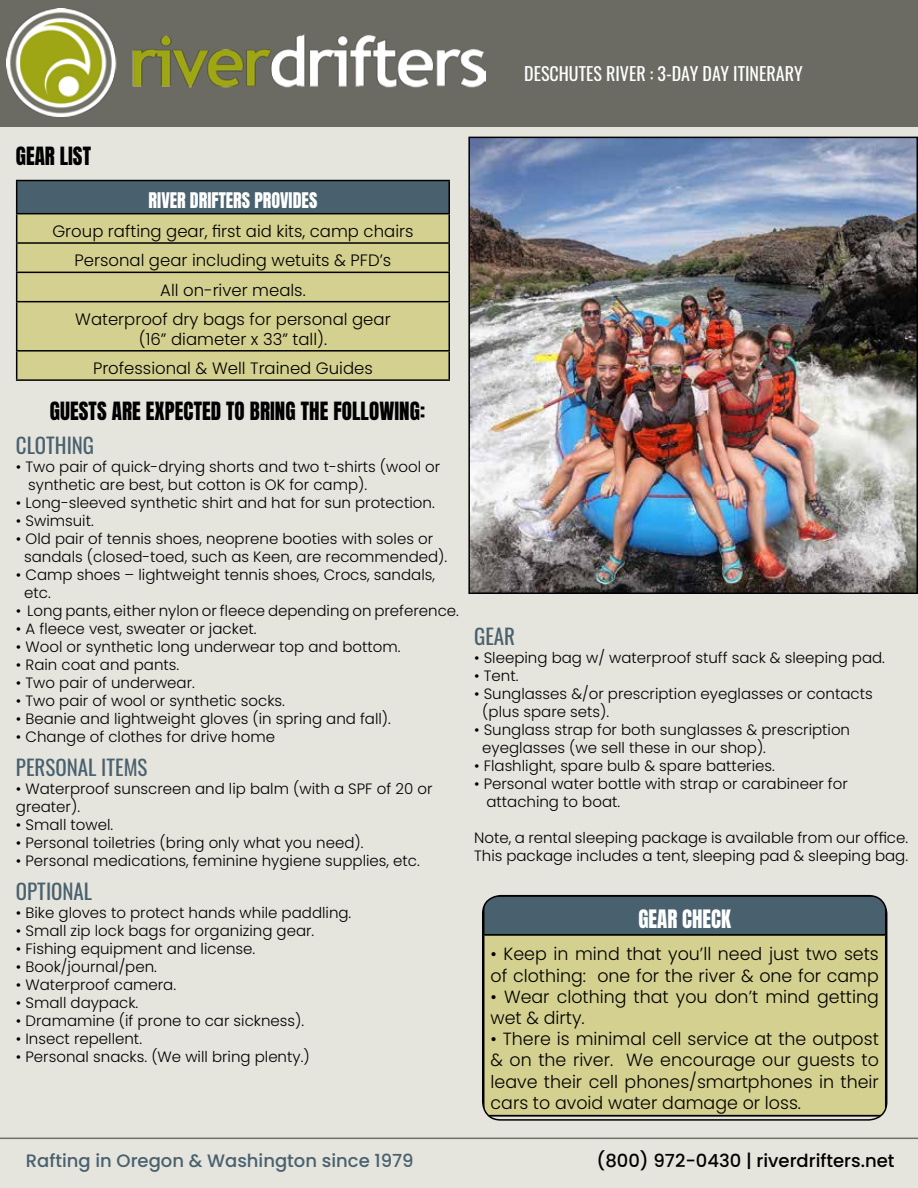
<style>
.page{position:relative;width:918px;height:1188px;background:#e5e4dd}
.page>*{position:absolute;margin:0;border:0;box-sizing:border-box;transform-origin:0 0}
.t1{font:21.15px "Anton";color:#fff}
.t2{font:21px "Anton";color:#000}
.t3{font:21px "Oswald";color:#49616e}
.t4{font:500 18px "Poppins";color:#49616e}
.t5{font:18px "Oswald";color:#fff}
.t6{font:500 18px "Poppins";color:#000}
.t7{font:18px "Anton";color:#fff}
.t8{font:300 17.7px/21.1px "Poppins";color:#000}
.t9{font:300 16.5px/29.2px "Poppins";color:#000;text-align:center}
.t10{font:300 15px/18px "Poppins";color:#000}
</style>
<div class="page">
<div style="left:0;top:0;width:918px;height:127px;background:#6b6b64"></div>
<img style="left:7px;top:8px;width:479px;height:108px">
<hr style="left:0;top:1138px;width:918px;height:1px;background:#737268">
<div style="left:17px;top:181px;width:432px;height:33px;background:#49616e"></div>
<div style="left:17px;top:214px;width:431px;height:165px;background:#d4d08f"></div>
<hr style="left:16px;top:180px;width:434px;height:1px;background:#000">
<hr style="left:16px;top:181px;width:1px;height:32px;background:#000">
<hr style="left:448px;top:181px;width:2px;height:32px;background:#000">
<hr style="left:16px;top:213px;width:434px;height:1px;background:#000">
<hr style="left:448px;top:214px;width:2px;height:28px;background:#000">
<hr style="left:16px;top:242px;width:434px;height:2px;background:#000">
<hr style="left:448px;top:244px;width:2px;height:28px;background:#000">
<hr style="left:16px;top:272px;width:434px;height:1px;background:#000">
<svg style="left:16px;top:214px;width:1px;height:87px"></svg>
<hr style="left:448px;top:273px;width:2px;height:28px;background:#000">
<hr style="left:16px;top:301px;width:434px;height:1px;background:#000">
<hr style="left:16px;top:302px;width:1px;height:48px;background:#000">
<hr style="left:448px;top:302px;width:2px;height:48px;background:#000">
<hr style="left:16px;top:350px;width:434px;height:2px;background:#000">
<svg style="left:16px;top:352px;width:1px;height:27px"></svg>
<hr style="left:448px;top:352px;width:2px;height:27px;background:#000">
<hr style="left:16px;top:379px;width:434px;height:2px;background:#000">
<div style="left:484px;top:896px;width:402px;height:39px;background:#49616e"></div>
<div style="left:484px;top:936px;width:401px;height:179px;background:#d4d08f"></div>
<hr style="left:483px;top:896px;width:404px;height:1px;background:#000">
<hr style="left:483px;top:897px;width:1px;height:37px;background:#000">
<hr style="left:885px;top:897px;width:2px;height:37px;background:#000">
<hr style="left:483px;top:934px;width:404px;height:2px;background:#000">
<hr style="left:483px;top:936px;width:1px;height:179px;background:#000">
<hr style="left:885px;top:936px;width:2px;height:179px;background:#000">
<hr style="left:483px;top:1115px;width:404px;height:2px;background:#000">
<div style="left:482px;top:895px;width:405px;height:226px;border:2px solid #000;border-radius:18px"></div>
<img style="left:471px;top:140px;width:444px;height:451px">
<div style="left:468px;top:137px;width:450px;height:457px;border:2px solid #000"></div>
<p class="t5" style="left:524px;top:58px;width:280px">DESCHUTES RIVER : 3-DAY DAY ITINERARY</p>
<h2 class="t2" style="left:16px;top:145px;width:77px">GEAR LIST</h2>
<p class="t7" style="left:149px;top:191px;width:170px">RIVER DRIFTERS PROVIDES</p>
<p class="t9" style="left:52px;top:217px;width:363px">Group rafting gear, first aid kits, camp chairs Personal gear including wetuits &amp; PFD’s<br>All on-river meals.<br>Waterproof dry bags for personal gear</p>
<p class="t9" style="left:93px;top:324px;width:281px">(16” diameter x 33” tall).<br>Professional &amp; Well Trained Guides</p>
<h2 class="t2" style="left:50px;top:400px;width:31px">GUESTS</h2>
<h2 class="t2" style="left:112px;top:400px;width:45px">ARE EXPECTED</h2>
<h2 class="t2" style="left:226px;top:400px;width:118px">TO BRINGTHE FOLLOWI</h2>
<h2 class="t2" style="left:399px;top:400px;width:27px">NG:</h2>
<h2 class="t3" style="left:16px;top:427px;width:80px">CLOTHING</h2>
<p class="t10" style="left:28px;top:458px;width:414px;text-indent:-12px">• Two pair of quick-drying shorts and two t-shirts (wool or synthetic are best, but cotton is OK for camp).</p>
<p class="t10" style="left:16px;top:494px;width:420px">• Long-sleeved synthetic shirt and hat for sun protection.</p>
<p class="t10" style="left:16px;top:512px;width:79px">• Swimsuit.</p>
<p class="t10" style="left:24px;top:530px;width:425px;text-indent:-8px">• Old pair of tennis shoes, neoprene booties with soles or sandals (closed-toed, such as Keen, are recommended).</p>
<p class="t10" style="left:24px;top:566px;width:412px;text-indent:-8px">• Camp shoes – lightweight tennis shoes, Crocs, sandals, etc.</p>
<p class="t10" style="left:16px;top:602px;width:445px">• Long pants, either nylon or fleece depending on preference.</p>
<p class="t10" style="left:16px;top:620px;width:242px">• A fleece vest, sweater or jacket.</p>
<p class="t10" style="left:16px;top:638px;width:386px">• Wool or synthetic long underwear top and bottom.</p>
<p class="t10" style="left:16px;top:656px;width:165px">• Rain coat and pants.</p>
<p class="t10" style="left:16px;top:674px;width:180px">• Two pair of underwear.</p>
<p class="t10" style="left:16px;top:692px;width:271px">• Two pair of wool or synthetic socks.</p>
<p class="t10" style="left:16px;top:710px;width:377px">• Beanie and lightweight gloves (in spring and fall).</p>
<p class="t10" style="left:16px;top:728px;width:261px">• Change of clothes for drive home</p>
<h2 class="t3" style="left:16px;top:749px;width:133px">PERSONAL ITEMS</h2>
<p class="t10" style="left:16px;top:780px;width:418px">• Waterproof sunscreen and lip balm (with a SPF of 20 or greater).</p>
<p class="t10" style="left:16px;top:816px;width:99px">• Small towel.</p>
<p class="t10" style="left:16px;top:834px;width:349px">• Personal toiletries (bring only what you need).</p>
<p class="t10" style="left:16px;top:852px;width:405px">• Personal medications, feminine hygiene supplies, etc.</p>
<h2 class="t3" style="left:16px;top:873px;width:78px">OPTIONAL</h2>
<p class="t10" style="left:16px;top:904px;width:337px">• Bike gloves to protect hands while paddling.</p>
<p class="t10" style="left:16px;top:922px;width:300px">• Small zip lock bags for organizing gear.</p>
<p class="t10" style="left:16px;top:940px;width:241px">• Fishing equipment and license.</p>
<p class="t10" style="left:16px;top:958px;width:143px">• Book/journal/pen.</p>
<p class="t10" style="left:16px;top:976px;width:162px">• Waterproof camera.</p>
<p class="t10" style="left:16px;top:994px;width:124px">• Small daypack.</p>
<p class="t10" style="left:16px;top:1012px;width:290px">• Dramamine (if prone to car sickness).</p>
<p class="t10" style="left:16px;top:1030px;width:128px">• Insect repellent.</p>
<p class="t10" style="left:16px;top:1048px;width:295px">• Personal snacks. (We will bring plenty.)</p>
<p class="t4" style="left:26px;top:1150px;width:389px">Rafting in Oregon &amp; Washington since 1979</p>
<h2 class="t3" style="left:474px;top:618px;width:43px">GEAR</h2>
<p class="t10" style="left:474px;top:649px;width:412px">• Sleeping bag w/ waterproof stuff sack &amp; sleeping pad.</p>
<p class="t10" style="left:474px;top:667px;width:46px">• Tent.</p>
<p class="t10" style="left:482px;top:685px;width:392px;text-indent:-8px">• Sunglasses &amp;/or prescription eyeglasses or contacts (plus spare sets).</p>
<p class="t10" style="left:482px;top:721px;width:369px;text-indent:-8px">• Sunglass strap for both sunglasses &amp; prescription eyeglasses (we sell these in our shop).</p>
<p class="t10" style="left:474px;top:757px;width:302px">• Flashlight, spare bulb &amp; spare batteries.</p>
<p class="t10" style="left:486px;top:775px;width:363px;text-indent:-12px">• Personal water bottle with strap or carabineer for attaching to boat.</p>
<p class="t10" style="left:474px;top:829px;width:436px">Note, a rental sleeping package is available from our office.<br>This package includes a tent, sleeping pad &amp; sleeping bag.</p>
<h1 class="t1" style="left:638px;top:908px;width:94px">GEAR CHECK</h1>
<p class="t8" style="left:491px;top:944px;width:390px">• Keep in mind that you’ll need just two sets of clothing: one for the river &amp; one for camp</p>
<p class="t8" style="left:491px;top:986px;width:390px">• Wear clothing that you don’t mind getting wet &amp; dirty.</p>
<p class="t8" style="left:491px;top:1028px;width:390px;text-align:justify">• There is minimal cell service at the outpost &amp; on the river. We encourage our guests to leave their cell phones/smartphones in their cars to avoid water damage or loss.</p>
<p class="t6" style="left:597px;top:1150px;width:300px">(800) 972-0430 | riverdrifters.net</p>
</div>
